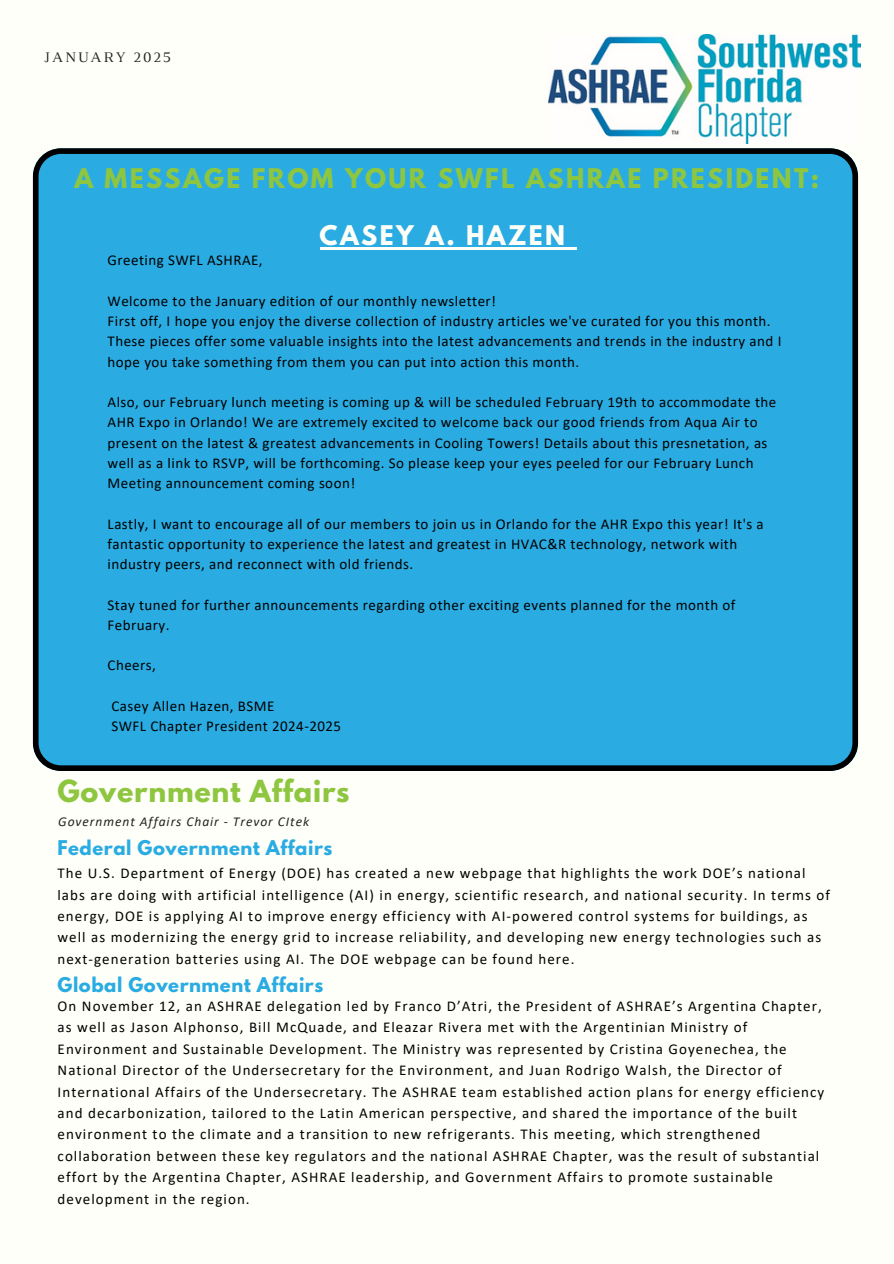
<style>
.page{position:relative;width:894px;height:1264px;background:#fff}
.page>*{position:absolute;margin:0;border:0;box-sizing:border-box;transform-origin:0 0}
.t1{font:700 27px "League Spartan";letter-spacing:.03em;color:#8ec640}
.t2{font:700 24px "League Spartan";letter-spacing:.1em;color:#8ec640}
.t3{font:700 24px "League Spartan";letter-spacing:.1em;color:#fffff9}
.t4{font:700 18px "League Spartan";letter-spacing:.03em;color:#2aace3}
.t5{font:15px/21.3px "Calibri";letter-spacing:.07em;color:#000}
.t6{font:15px/20.2px "Calibri";letter-spacing:.03em;color:#000}
.t7{font:14.85px "Luthier";letter-spacing:.14em;color:#222}
.t8{font:italic 13.5px "Calibri";letter-spacing:.07em;color:#222}
</style>
<div class="page">
<div style="left:0;top:0;width:893px;height:1263px;background:#fffff9"></div>
<img style="left:548px;top:35px;width:311px;height:109px">
<div style="left:33px;top:148px;width:824px;height:622px;background:#2aace3"></div>
<hr style="left:319px;top:248px;width:248px;height:2px;background:#fffff9">
<svg style="left:567px;top:248px;width:9px;height:2px"></svg>
<p class="t7" style="left:44px;top:52px;width:129px">JANUARY 2025</p>
<h4 class="t2" style="left:74px;top:166px;width:746px">A MESSAGE FROM YOUR SWFL ASHRAE PRESIDENT:</h4>
<p class="t3" style="left:319px;top:224px;width:247px">CASEY A. HAZEN</p>
<p class="t6" style="left:107px;top:251px;width:156px">Greeting SWFL ASHRAE,</p>
<p class="t6" style="left:107px;top:292px;width:390px">Welcome to the January edition of our monthly newsletter!</p>
<p class="t6" style="left:107px;top:312px;width:675px">First off, I hope you enjoy the diverse collection of industry articles we've curated for you this month.<br>These pieces offer some valuable insights into the latest advancements and trends in the industry and I hope you take something from them you can put into action this month.</p>
<p class="t6" style="left:107px;top:393px;width:670px">Also, our February lunch meeting is coming up &amp; will be scheduled February 19th to accommodate the AHR Expo in Orlando! We are extremely excited to welcome back our good friends from Aqua Air to present on the latest &amp; greatest advancements in Cooling Towers! Details about this presnetation, as well as a link to RSVP, will be forthcoming. So please keep your eyes peeled for our February Lunch Meeting announcement coming soon!</p>
<p class="t6" style="left:107px;top:514px;width:657px">Lastly, I want to encourage all of our members to join us in Orlando for the AHR Expo this year! It's a fantastic opportunity to experience the latest and greatest in HVAC&amp;R technology, network with industry peers, and reconnect with old friends.</p>
<p class="t6" style="left:107px;top:595px;width:629px">Stay tuned for further announcements regarding other exciting events planned for the month of<br>February.</p>
<p class="t5" style="left:107px;top:656px;width:50px">Cheers,</p>
<p class="t6" style="left:111px;top:697px;width:164px">Casey Allen Hazen, BSME</p>
<h2 class="t6" style="left:111px;top:717px;width:231px">SWFL Chapter President 2024-2025</h2>
<h3 class="t1" style="left:57px;top:777px;width:293px">Government Affairs</h3>
<h1 class="t8" style="left:58px;top:816px;width:252px">Government Affairs Chair - Trevor CItek</h1>
<p class="t5" style="left:57px;top:863px;width:774px">The U.S. Department of Energy (DOE) has created a new webpage that highlights the work DOE’s national labs are doing with artificial intelligence (AI) in energy, scientific research, and national security. In terms of energy, DOE is applying AI to improve energy efficiency with AI-powered control systems for buildings, as well as modernizing the energy grid to increase reliability, and developing new energy technologies such as next-generation batteries using AI. The DOE webpage can be found here.</p>
<h3 class="t4" style="left:58px;top:975px;width:267px">Global Government Affairs</h3>
<p class="t5" style="left:58px;top:996px;width:768px">On November 12, an ASHRAE delegation led by Franco D’Atri, the President of ASHRAE’s Argentina Chapter, as well as Jason Alphonso, Bill McQuade, and Eleazar Rivera met with the Argentinian Ministry of Environment and Sustainable Development. The Ministry was represented by Cristina Goyenechea, the National Director of the Undersecretary for the Environment, and Juan Rodrigo Walsh, the Director of International Affairs of the Undersecretary. The ASHRAE team established action plans for energy efficiency and decarbonization, tailored to the Latin American perspective, and shared the importance of the built environment to the climate and a transition to new refrigerants. This meeting, which strengthened collaboration between these key regulators and the national ASHRAE Chapter, was the result of substantial effort by the Argentina Chapter, ASHRAE leadership, and Government Affairs to promote sustainable development in the region.</p>
<h2 class="t4" style="left:57px;top:839px;width:276px">Federal Government Affairs</h2>
</div>
